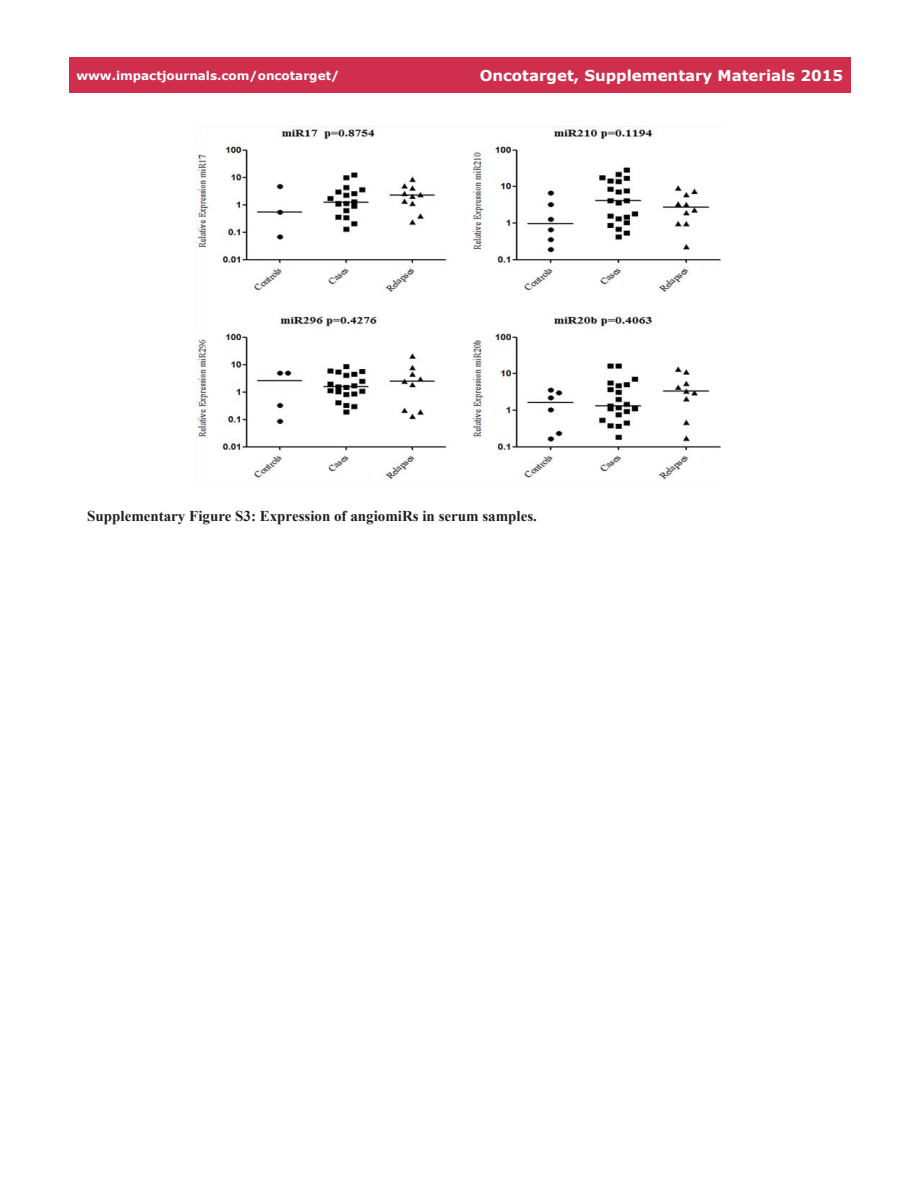
<style>
.page{position:relative;width:918px;height:1188px;background:#fff}
.page>*{position:absolute;margin:0;border:0;box-sizing:border-box;transform-origin:0 0}
.FigureText{font:700 15px "Times New Roman";color:#231f20}
.t1{font:700 15px "Verdana";color:#fff}
.t2{font:700 12px "Verdana";color:#fff}
</style>
<div class="page">
<div style="left:69px;top:57px;width:781px;height:36px;background:#cf2e4c"></div>
<img style="left:197px;top:127px;width:524px;height:353px">
<p class="t2" style="left:76px;top:67px;width:264px">www.impactjournals.com/oncotarget/</p>
<p class="t1" style="left:480px;top:65px;width:365px">Oncotarget, Supplementary Materials 2015</p>
<p class="FigureText" style="left:87px;top:505px;width:451px">Supplementary Figure S3: Expression of angiomiRs in serum samples.</p>
</div>
